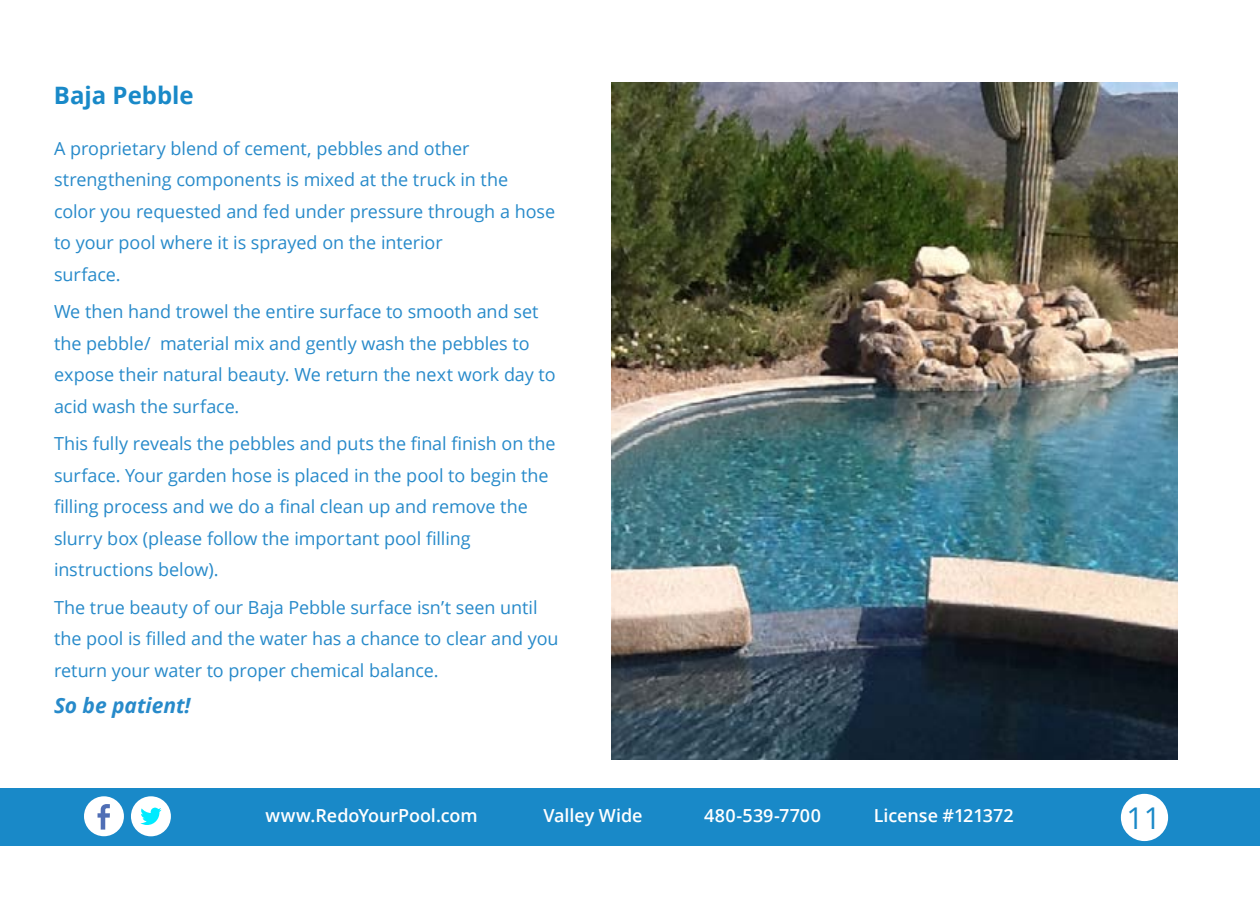
<style>
.page{position:relative;width:1260px;height:900px;background:#fff}
.page>*{position:absolute;margin:0;border:0;box-sizing:border-box;transform-origin:0 0}
.t1{font:30px "Open Sans";color:#1989c8}
.t2{font:700 24px "Open Sans";color:#1989c8}
.t3{font:italic 700 21px "Open Sans";letter-spacing:-.005em;color:#278aca}
.t4{font:18px/31.5px "Open Sans";letter-spacing:-.005em;color:#278aca}
.t5{font:600 18px "Open Sans";color:#fff}
</style>
<div class="page">
<img style="left:612px;top:82px;width:566px;height:678px">
<div style="left:0;top:789px;width:1260px;height:57px;background:#1989c8"></div>
<div style="left:1121px;top:794px;width:47px;height:47px;background:#fff;border-radius:50%"></div>
<div style="left:84px;top:796px;width:40px;height:40px;background:#fff;border-radius:50%"></div>
<svg style="left:98px;top:804px;width:12px;height:26px"></svg>
<div style="left:131px;top:796px;width:40px;height:40px;background:#fff;border-radius:50%"></div>
<svg style="left:140px;top:808px;width:22px;height:17px"></svg>
<h2 class="t2" style="left:54px;top:79px;width:141px">Baja Pebble</h2>
<p class="t4" style="left:54px;top:132px;width:503px">A proprietary blend of cement, pebbles and other strengthening components is mixed at the truck in the<br>color you requested and fed under pressure through a hose to your pool where it is sprayed on the interior<br>surface.</p>
<p class="t4" style="left:54px;top:296px;width:503px">We then hand trowel the entire surface to smooth and set the pebble/ material mix and gently wash the pebbles to expose their natural beauty. We return the next work day to acid wash the surface.</p>
<p class="t4" style="left:54px;top:428px;width:503px">This fully reveals the pebbles and puts the final finish on the surface. Your garden hose is placed in the pool to begin the filling process and we do a final clean up and remove the slurry box (please follow the important pool filling instructions below).</p>
<p class="t4" style="left:54px;top:591px;width:506px">The true beauty of our Baja Pebble surface isn’t seen until the pool is filled and the water has a chance to clear and you return your water to proper chemical balance.</p>
<p class="t3" style="left:54px;top:690px;width:138px">So be patient!</p>
<p class="t5" style="left:266px;top:804px;width:214px">www.RedoYourPool.com</p>
<p class="t5" style="left:544px;top:804px;width:100px">Valley Wide</p>
<p class="t5" style="left:704px;top:804px;width:118px">480-539-7700</p>
<p class="t5" style="left:874px;top:804px;width:142px">License #121372</p>
<h1 class="t1" style="left:1127px;top:797px;width:36px">11</h1>
</div>
